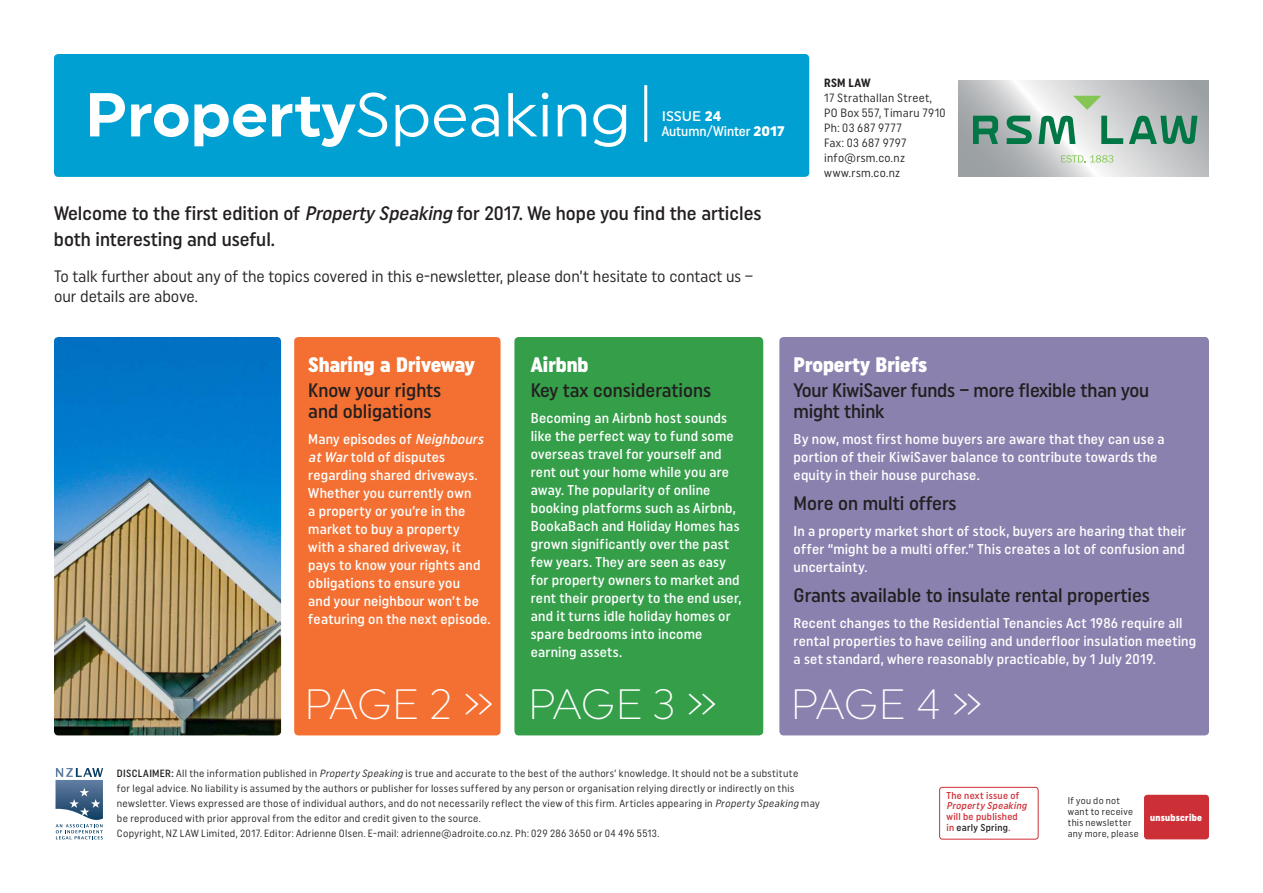
<style>
.page{position:relative;width:1263px;height:893px;background:#fff}
.page>*{position:absolute;margin:0;border:0;box-sizing:border-box;transform-origin:0 0}
.t1{font:700 61.8px "Uniform";color:#fff}
.t2{font:300 42.3px "Uniform";letter-spacing:-.02em;color:#fff}
.t3{font:900 21px "Uniform Condensed";color:#fff}
.t4{font:500 19.5px/21px "Uniform Condensed";color:#231f20}
.t5{font:16.5px/19.5px "Uniform Condensed";color:#231f20}
.t6{font:500 14.25px/18px "Uniform Condensed";letter-spacing:.015em;color:#fff}
.t7{font:500 13.95px "Uniform Condensed";color:#fff}
.t8{font:500 13.95px "Uniform";color:#fff}
.t9{font:12px/15px "Uniform Condensed";letter-spacing:.025em;color:#231f20}
.t10{font:700 12px "Uniform Condensed";letter-spacing:.025em;color:#231f20}
.t11{font:10.5px/15px "Uniform Condensed";letter-spacing:.025em;color:#231f20}
.t12{font:500 10.05px/10.9px "Uniform Condensed";letter-spacing:.025em;color:#cd2f36}
.t13{font:italic 500 10.05px "Uniform Condensed";color:#cd2f36}
.t14{font:9.75px/11.1px "Uniform Condensed";letter-spacing:.03em;color:#231f20}
.t15{font:900 9.75px "Uniform Condensed";letter-spacing:.025em;color:#fff}
.s1{font-weight:400}
.s2{font-weight:900}
.s3{font-family:"Uniform";font-weight:900}
.s4{font-style:italic}
.s5{font-weight:500}
.s6{color:#231f20}
</style>
<div class="page">
<div style="left:779px;top:337px;width:430px;height:398px;background:#8a81af;border-radius:4px"></div>
<div style="left:514px;top:337px;width:249px;height:398px;background:#349e49;border-radius:4px"></div>
<div style="left:294px;top:337px;width:206px;height:398px;background:#f37032;border-radius:4px"></div>
<div style="left:1144px;top:795px;width:65px;height:44px;background:#cd2f36;border-radius:3px"></div>
<svg style="left:55px;top:768px;width:48px;height:71px"></svg>
<div style="left:939px;top:787px;width:99px;height:52px;border:1px solid #cd2f36;border-radius:3px"></div>
<div style="left:54px;top:54px;width:755px;height:123px;background:#00a0d2;border-radius:4px"></div>
<img style="left:54px;top:337px;width:227px;height:398px">
<hr style="left:644px;top:85px;width:3px;height:57px;background:#fff">
<svg style="left:958px;top:80px;width:251px;height:97px;background:#c4c6c8"></svg>
<svg style="left:1101px;top:116px;width:22px;height:28px"></svg>
<svg style="left:973px;top:116px;width:25px;height:28px"></svg>
<svg style="left:1006px;top:116px;width:69px;height:28px;background:#69a78d"></svg>
<svg style="left:1129px;top:116px;width:68px;height:28px;background:#5e9b82"></svg>
<svg style="left:1073px;top:96px;width:28px;height:14px"></svg>
<svg style="left:1061px;top:155px;width:52px;height:8px"></svg>
<h1 class="t1" style="left:85px;top:78px;width:547px">Property<span class="s1">Speaking</span></h1>
<p class="t8" style="left:662px;top:108px;width:61px">ISSUE <span class="s2">24</span></p>
<p class="t7" style="left:662px;top:123px;width:125px">Autumn/Winter <span class="s3">2017</span></p>
<h3 class="t4" style="left:54px;top:200px;width:709px;line-height:25.5px">Welcome to the first edition of <span class="s4">Property Speaking</span> for 2017. We hope you find the articles both interesting and useful.</h3>
<p class="t5" style="left:54px;top:267px;width:701px">To talk further about any of the topics covered in this e-newsletter, please don’t hesitate to contact us – our details are above.</p>
<p class="t10" style="left:824px;top:75px;width:48px">RSM LAW</p>
<p class="t9" style="left:824px;top:90px;width:123px">17 Strathallan Street,<br>PO Box 557, Timaru 7910<br>Ph: 03 687 9777<br>Fax: 03 687 9797 info@rsm.co.nz www.rsm.co.nz</p>
<h3 class="t3" style="left:308px;top:352px;width:168px">Sharing a Driveway</h3>
<h3 class="t4" style="left:308px;top:379px;width:134px">Know your rights and obligations</h3>
<p class="t6" style="left:308px;top:430px;width:184px">Many episodes of <span class="s4">Neighbours atWar</span>told of disputes regarding shared driveways.<br>Whether you currently own<br>a property or you’re in the market to buy a property<br>with a shared driveway, it pays to know your rights and obligations to ensure you<br>and your neighbour won’t be featuring on the next episode.</p>
<h3 class="t3" style="left:531px;top:352px;width:59px">Airbnb</h3>
<h3 class="t4" style="left:531px;top:379px;width:182px">Key tax considerations</h3>
<p class="t6" style="left:531px;top:409px;width:212px">Becoming an Airbnb host sounds like the perfect way to fund some overseas travel for yourself and rent out your home while you are away. The popularity of online booking platforms such as Airbnb,<br>BookaBach and Holiday Homes has grown significantly over the past few years. They are seen as easy for property owners to market and rent their property to the end user, and it turns idle holiday homes or spare bedrooms into income earning assets.</p>
<h3 class="t3" style="left:794px;top:352px;width:135px">Property Briefs</h3>
<h3 class="t4" style="left:794px;top:379px;width:357px">Your KiwiSaver funds – more flexible than you might think</h3>
<p class="t6" style="left:794px;top:430px;width:373px">By now, most first home buyers are aware that they can use a portion of their KiwiSaver balance to contribute towards the equity in their house purchase.</p>
<h3 class="t4" style="left:794px;top:492px;width:164px">More on multi offers</h3>
<p class="t6" style="left:794px;top:522px;width:394px;text-align:justify">In a property market short of stock, buyers are hearing that their offer “might be a multi offer.” This creates a lot of confusion and uncertainty.</p>
<h3 class="t4" style="left:794px;top:584px;width:358px">Grants available to insulate rental properties</h3>
<p class="t6" style="left:794px;top:614px;width:404px">Recent changes to the Residential Tenancies Act 1986 require all rental properties to have ceiling and underfloor insulation meeting a set standard, where reasonably practicable, by 1 July 2019.</p>
<h2 class="t2" style="left:304px;top:679px;width:415px">PAGE 2 » PAGE 3 »</h2>
<h2 class="t2" style="left:791px;top:679px;width:194px">PAGE 4 »</h2>
<p class="t11" style="left:117px;top:766px;width:704px"><span class="s5">DISCLAIMER:</span> All the information published in <span class="s4">Property Speaking</span>is true and accurate to the best of the authors’ knowledge. It should not be a substitute<br>for legal advice. No liability is assumed by the authors or publisher for losses suffered by any person or organisation relying directly or indirectly on this newsletter. Views expressed are those of individual authors, and do not necessarily reflect the view of this firm. Articles appearing in <span class="s4">Property Speaking</span> may be reproduced with prior approval from the editor and credit given to the source.<br>Copyright, NZ LAW Limited, 2017. Editor: Adrienne Olsen. E-mail: adrienne@adroite.co.nz. Ph: 029 286 3650 or 04 496 5513.</p>
<p class="t12" style="left:946px;top:789px;width:74px">The next issue of</p>
<p class="t13" style="left:946px;top:800px;width:84px">Property Speaking</p>
<p class="t12" style="left:946px;top:811px;width:73px">will be published in <span class="s6">early Spring</span>.</p>
<p class="t15" style="left:1150px;top:811px;width:53px">unsubscribe</p>
<p class="t14" style="left:1068px;top:795px;width:72px">If you do not want to receive this newsletter any more, please</p>
</div>
